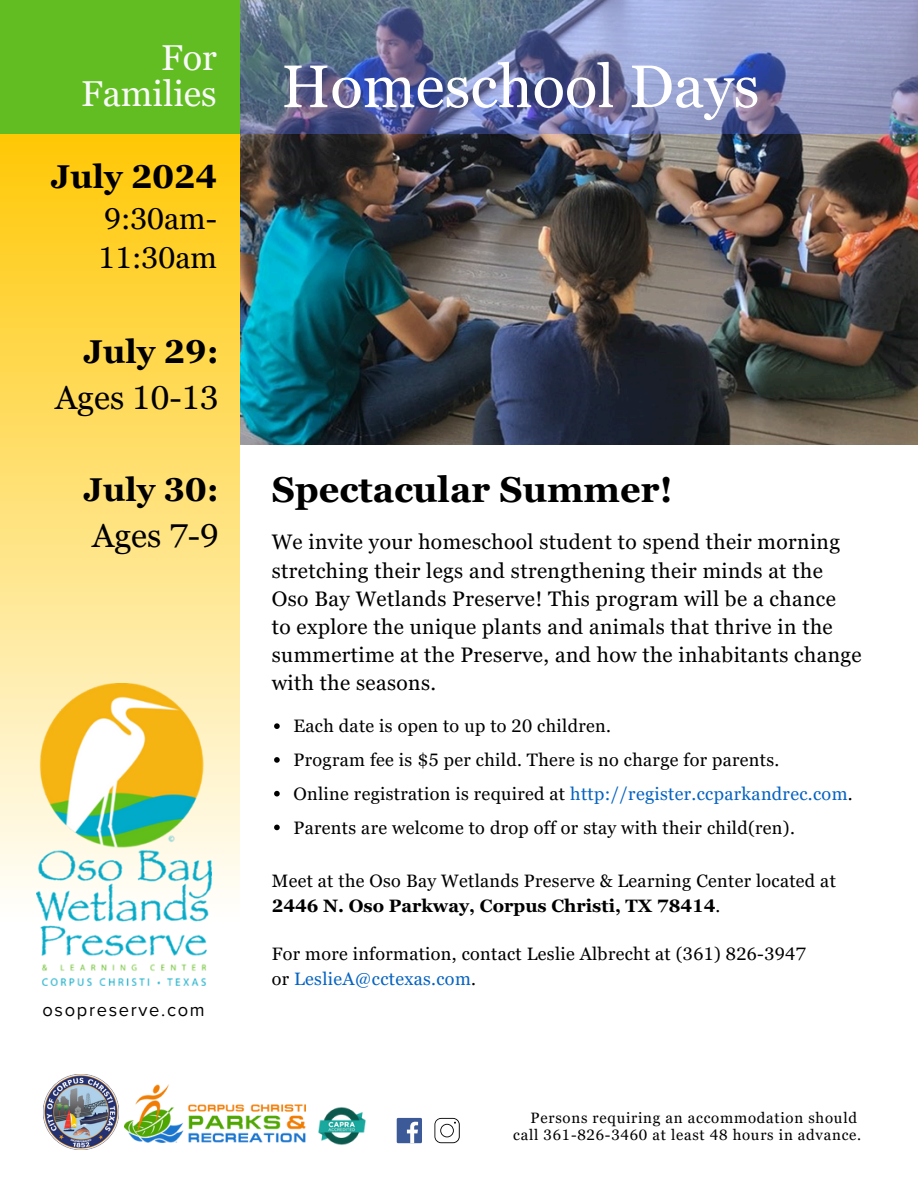
<style>
.page{position:relative;width:918px;height:1188px;background:#fff}
.page>*{position:absolute;margin:0;border:0;box-sizing:border-box;transform-origin:0 0}
.t1{font:60px "Georgia Pro";color:#fff}
.t2{font:700 36px "Georgia Pro";color:#000}
.t3{font:36px/36px "Georgia Pro";color:#f8f8f8;text-align:right}
.t4{font:700 33px/46.2px "Georgia Pro";color:#000}
.t5{font:33px/46.2px "Georgia Pro";color:#000;text-align:right}
.t6{font:30px/39.3px "Georgia Pro";color:#000}
.t7{font:21px/28.2px "Georgia Pro";letter-spacing:.02em;color:#000}
.t8{font:18.3px "Proxima Nova";letter-spacing:.09em;color:#000}
.t9{font:18px/24.8px "Georgia Pro";letter-spacing:.02em;color:#000}
.t10{font:18px "Georgia Pro";letter-spacing:.02em;color:#0563c1}
.t11{font:15px "Georgia Pro";letter-spacing:.05em;color:#000}
.s1{font-weight:700}
.s2{font-weight:400}
.s3{color:#000}
.s4{color:#0563c1}
</style>
<div class="page">
<div style="left:0;top:123px;width:918px;height:803px;background:linear-gradient(to bottom,#fdc702,#fff)"></div>
<div style="left:240px;top:444px;width:678px;height:617px;background:#fff"></div>
<img style="left:318px;top:1107px;width:47px;height:38px">
<img style="left:125px;top:1085px;width:181px;height:57px">
<img style="left:43px;top:1074px;width:75px;height:76px">
<div style="left:397px;top:1118px;width:25px;height:25px;background:#3d5a98"></div>
<svg style="left:407px;top:1122px;width:11px;height:21px"></svg>
<svg style="left:434px;top:1118px;width:26px;height:25px"></svg>
<div style="left:0;top:0;width:240px;height:133px;background:#61bd21"></div>
<img style="left:240px;top:133px;width:678px;height:311px">
<img style="left:240px;top:0;width:678px;height:133px">
<img style="left:36px;top:684px;width:176px;height:301px">
<svg style="left:274px;top:723px;width:6px;height:6px"></svg>
<svg style="left:274px;top:757px;width:6px;height:6px"></svg>
<svg style="left:274px;top:791px;width:6px;height:5px"></svg>
<svg style="left:274px;top:825px;width:6px;height:5px"></svg>
<p class="t3" style="left:81px;top:40px;width:137px">For<br>Families</p>
<p class="t4" style="left:51px;top:154px;width:168px">July 2024</p>
<p class="t6" style="left:98px;top:199px;width:120px">9:30am-<br>11:30am</p>
<p class="t5" style="left:55px;top:328px;width:165px"><span class="s1">July 29:<br></span>Ages 10-13</p>
<h4 class="t1" style="left:282px;top:52px;width:480px">Homeschool Days</h4>
<p class="t4" style="left:84px;top:466px;width:137px">July 30:<br><span class="s2">Ages 7-9</span></p>
<p class="t2" style="left:272px;top:469px;width:403px">Spectacular Summer!</p>
<p class="t7" style="left:272px;top:528px;width:592px">We invite your homeschool student to spend their morning stretching their legs and strengthening their minds at the Oso Bay Wetlands Preserve! This program will be a chance<br>to explore the unique plants and animals that thrive in the summertime at the Preserve, and how the inhabitants change with the seasons.</p>
<h5 class="t9" style="left:293px;top:714px;width:319px">Each date is open to up to 20 children.</h5>
<p class="t9" style="left:293px;top:747px;width:488px">Program fee is $5 per child. There is no charge for parents.</p>
<h5 class="t10" style="left:293px;top:783px;width:561px"><span class="s3">Online registration is required at</span> http://register.ccparkandrec.com<span class="s3">.</span></h5>
<p class="t9" style="left:293px;top:815px;width:503px">Parents are welcome to drop off or stay with their child(ren).</p>
<p class="t9" style="left:272px;top:869px;width:566px">Meet at the Oso Bay Wetlands Preserve &amp; Learning Center located at<br><span class="s1">2446 N. Oso Parkway, Corpus Christi, TX 78414</span>.</p>
<p class="t8" style="left:43px;top:999px;width:164px">osopreserve.com</p>
<h5 class="t9" style="left:272px;top:942px;width:536px">For more information, contact Leslie Albrecht at (361) 826-3947 or <span class="s4">LeslieA@cctexas.com</span>.</h5>
<h3 class="t11" style="left:531px;top:1109px;width:328px">Persons requiring an accommodation should</h3>
<h2 class="t11" style="left:513px;top:1126px;width:350px">call 361-826-3460 at least 48 hours in advance.</h2>
</div>
